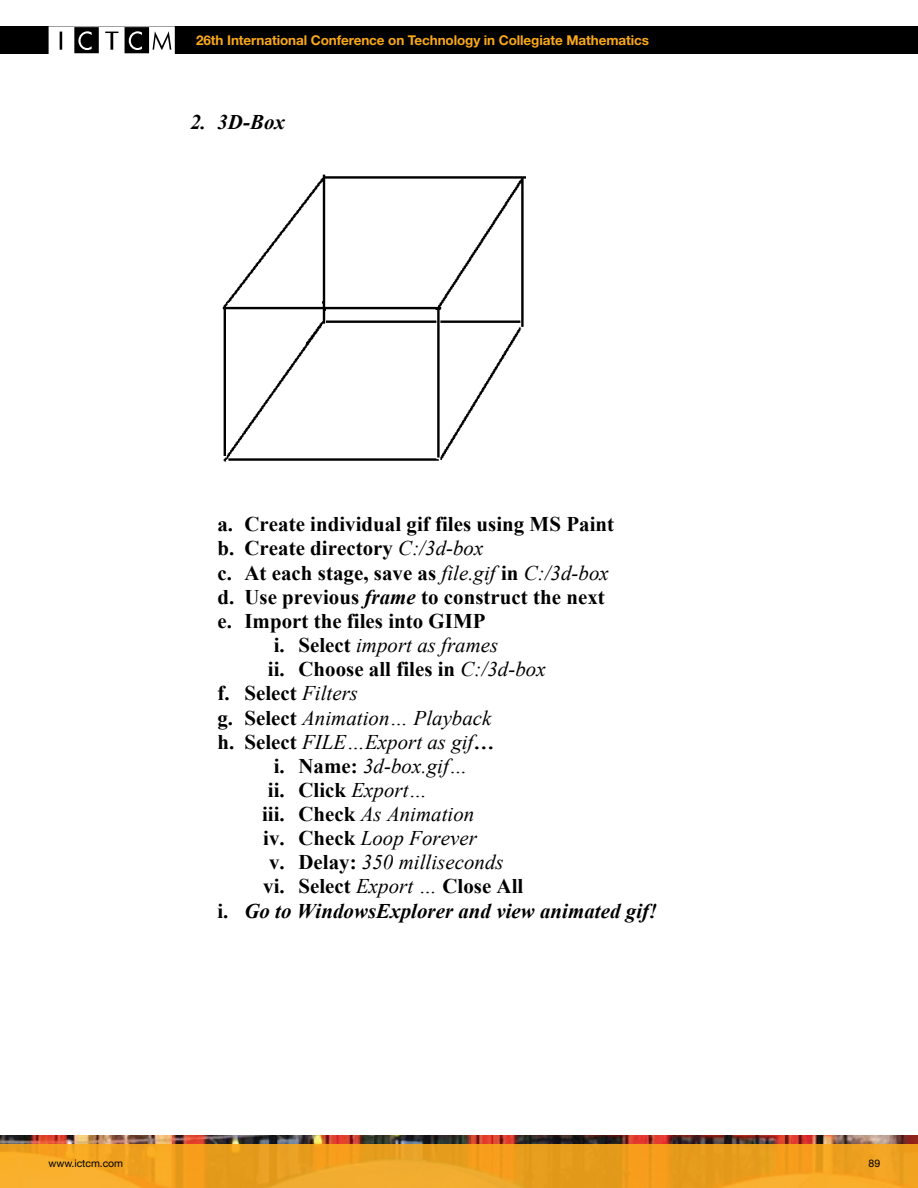
<style>
.page{position:relative;width:918px;height:1188px;background:#fff}
.page>*{position:absolute;margin:0;border:0;box-sizing:border-box;transform-origin:0 0}
.t1{font:700 20.85px "Times New Roman";color:#000}
.t2{font:italic 20.85px "Times New Roman";color:#000}
.t3{font:italic 700 20.85px "Times New Roman";letter-spacing:.005em;color:#000}
.t4{font:700 13.5px "Helvetica Neue";letter-spacing:-.01em;color:#faa81a}
.t5{font:10.5px "Helvetica Neue";letter-spacing:-.01em;color:#000}
.s1{font-weight:400;font-style:italic}
.s2{font-style:italic}
.s3{font-weight:700;font-style:normal}
.s4{font-weight:700}
.s5{font-style:normal}
</style>
<div class="page">
<img style="left:222px;top:174px;width:304px;height:288px">
<img style="left:0;top:1136px;width:918px;height:9px">
<div style="left:0;top:26px;width:918px;height:28px;background:#000"></div>
<svg style="left:49px;top:26px;width:126px;height:28px"></svg>
<svg style="left:0;top:1145px;width:918px;height:43px;background:#eea121"></svg>
<p class="t4" style="left:196px;top:32px;width:454px">26th International Conference on Technology in Collegiate Mathematics</p>
<p class="t3" style="left:190px;top:107px;width:96px">2. 3D-Box</p>
<p class="t1" style="left:217px;top:510px;width:398px">a. Create individual gif files using MS Paint</p>
<p class="t1" style="left:217px;top:534px;width:268px">b. Create directory <span class="s1">C:/3d-box</span></p>
<p class="t1" style="left:217px;top:558px;width:393px">c. At each stage, save as <span class="s1">file.gif</span> in <span class="s1">C:/3d-box</span></p>
<p class="t1" style="left:217px;top:582px;width:389px">d. Use previous <span class="s2">frame</span> to construct the next</p>
<p class="t1" style="left:217px;top:606px;width:270px">e. Import the files into GIMP</p>
<p class="t2" style="left:274px;top:631px;width:226px"><span class="s3">i. Select</span> import as frames</p>
<p class="t1" style="left:268px;top:655px;width:279px">ii. Choose all files in <span class="s1">C:/3d-box</span></p>
<p class="t1" style="left:217px;top:679px;width:142px">f. Select <span class="s1">Filters</span></p>
<p class="t2" style="left:217px;top:703px;width:276px"><span class="s3">g. Select</span> Animation… Playback</p>
<p class="t2" style="left:217px;top:727px;width:279px"><span class="s3">h. Select</span> FILE…Export as gif<span class="s4">…</span></p>
<p class="t2" style="left:274px;top:752px;width:195px"><span class="s3">i. Name:</span> 3d-box.gif…</p>
<p class="t1" style="left:268px;top:776px;width:161px">ii. Click <span class="s1">Export…</span></p>
<p class="t2" style="left:262px;top:800px;width:214px"><span class="s3">iii. Check</span> As Animation</p>
<p class="t2" style="left:263px;top:824px;width:215px"><span class="s3">iv. Check</span> Loop Forever</p>
<p class="t2" style="left:269px;top:848px;width:236px"><span class="s3">v. Delay:</span> 350 milliseconds</p>
<p class="t1" style="left:263px;top:872px;width:262px">vi. Select <span class="s1">Export …</span> Close All</p>
<p class="t3" style="left:217px;top:896px;width:441px"><span class="s5">i.</span> Go to WindowsExplorer and view animated gif!</p>
<p class="t5" style="left:49px;top:1157px;width:76px">www.ictcm.com</p>
<p class="t5" style="left:869px;top:1157px;width:13px">89</p>
</div>
